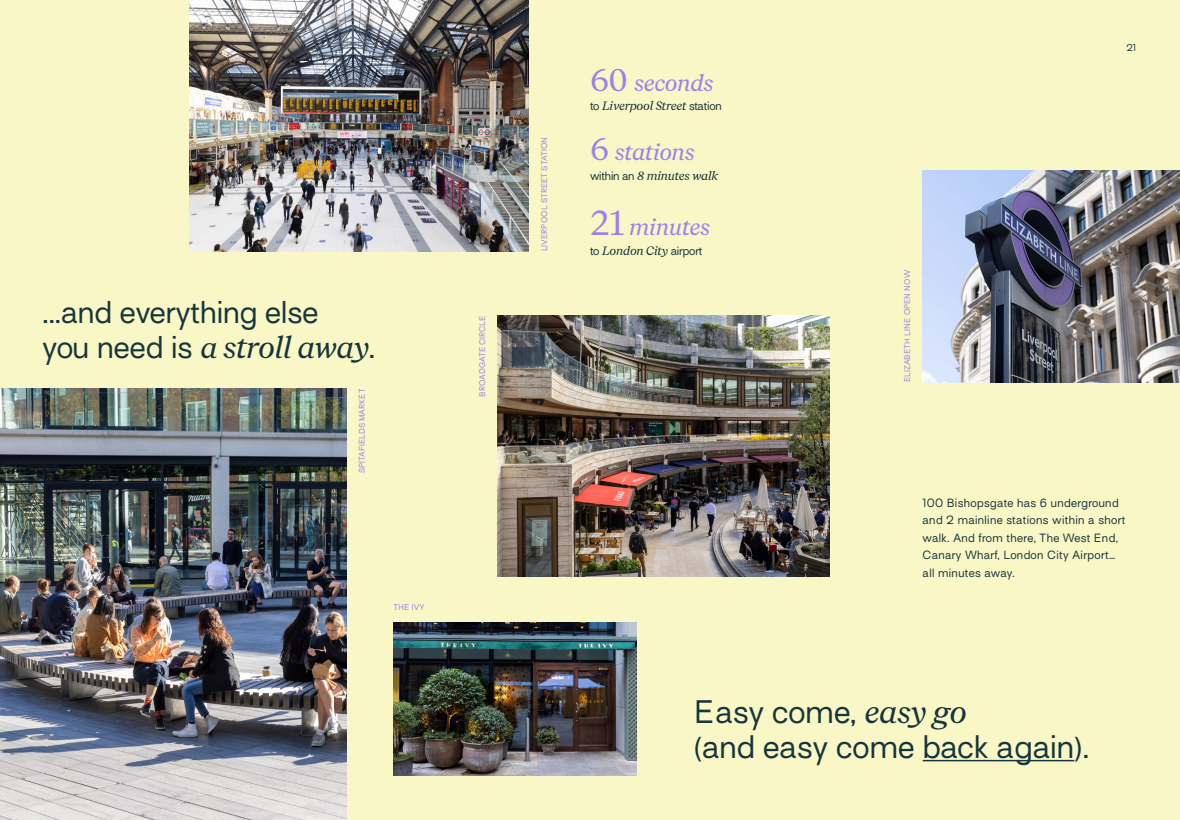
<style>
.page{position:relative;width:1180px;height:820px;background:#f8f7c5}
.page>*{position:absolute;margin:0;border:0;box-sizing:border-box;transform-origin:0 0}
.t1{font:300 30px/35px "AT Surt";color:#17353d}
.t2{font:italic 30px "Recife Text";letter-spacing:-.025em;color:#17353d}
.t3{font:300 29px "AT Surt";color:#17353d}
.t4{font:italic 22.5px "Recife Text";letter-spacing:-.02em;color:#9882ec}
.t5{font:italic 12px "Recife Text";letter-spacing:-.02em;color:#17353d}
.t6{font:300 11px/17.5px "AT Surt";letter-spacing:.03em;color:#17353d}
.t7{font:300 9.05px "AT Surt";color:#17353d}
.t8{font:300 7.6px "AT Surt";letter-spacing:.02em;color:#9882ec}
.t9{font:300 7.6px "AT Surt";color:#9882ec}
.s1{font-family:"AT Surt";font-weight:300;font-style:normal;font-size:29px}
.s2{font-size:29px}
.s3{font-family:"AT Surt";font-weight:300;font-style:normal}
.s4{font-style:normal;font-size:31.5px}
.s5{font-family:"AT Surt";font-weight:300;font-style:normal;font-size:11px}
.s6{font-style:normal;font-size:35.1px}
.s7{font-family:"Recife Text";font-weight:400;font-style:italic;font-size:31px}
</style>
<div class="page">
<img style="left:0;top:388px;width:347px;height:432px">
<img style="left:393px;top:622px;width:243px;height:154px">
<img style="left:923px;top:170px;width:257px;height:212px">
<img style="left:498px;top:315px;width:331px;height:262px">
<img style="left:189px;top:0;width:340px;height:251px">
<hr style="left:923px;top:760px;width:151px;height:1px;background:#17353d">
<h2 class="t3" style="left:43px;top:293px;width:277px">...and everything else</h2>
<h1 class="t2" style="left:43px;top:325px;width:334px"><span class="s1">you need is</span> <span class="s2">a</span> stroll away<span class="s3">.</span></h1>
<p class="t8" style="left:357px;top:473px;width:86px;rotate:-90deg">SPITAFIELDS MARKET</p>
<p class="t8" style="left:393px;top:602px;width:33px">THE IVY</p>
<p class="t9" style="left:478px;top:397px;width:83px;rotate:-90deg">BROADGATE CIRCLE</p>
<p class="t8" style="left:540px;top:251px;width:116px;rotate:-90deg">LIVERPOOL STREET STATION</p>
<h3 class="t4" style="left:590px;top:66px;width:125px"><span class="s4">60</span> seconds</h3>
<p class="t5" style="left:590px;top:97px;width:133px"><span class="s5">to</span> Liverpool Street <span class="s5">station</span></p>
<h3 class="t4" style="left:590px;top:136px;width:107px"><span class="s4">6</span> stations</h3>
<p class="t5" style="left:590px;top:167px;width:130px"><span class="s5">within an</span> 8 minutes walk</p>
<h3 class="t4" style="left:590px;top:210px;width:122px"><span class="s6">21</span> minutes</h3>
<p class="t5" style="left:590px;top:242px;width:114px"><span class="s5">to</span> London City <span class="s5">airport</span></p>
<p class="t7" style="left:1126px;top:41px;width:11px">21</p>
<p class="t8" style="left:902px;top:382px;width:114px;rotate:-90deg">ELIZABETH LINE OPEN NOW</p>
<p class="t6" style="left:923px;top:495px;width:204px">100 Bishopsgate has 6 underground and 2 mainline stations within a short walk. And from there, The West End,<br>Canary Wharf, London City Airport… all minutes away.</p>
<h1 class="t1" style="left:694px;top:697px;width:397px">Easy come, <span class="s7">easy go<br></span>(and easy come back again).</h1>
</div>
